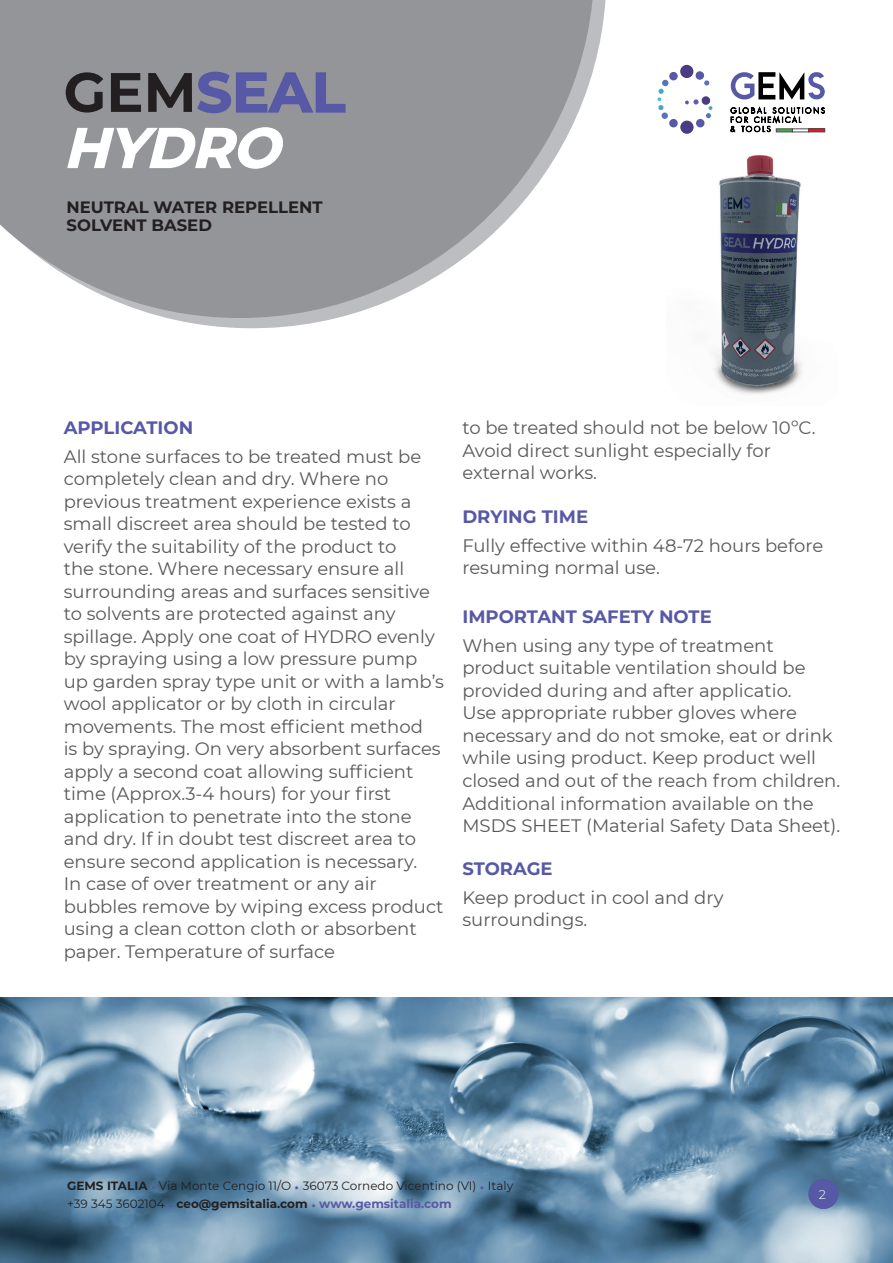
<style>
.page{position:relative;width:893px;height:1263px;background:#fff}
.page>*{position:absolute;margin:0;border:0;box-sizing:border-box;transform-origin:0 0}
.t1{font:italic 700 55.5px/55.5px "Montserrat";color:#fff}
.t2{font:18px/22.5px "Montserrat";color:#57585a}
.t3{font:700 18px "Montserrat";color:#5758a6}
.t4{font:700 16.5px/18px "Montserrat";color:#231f20}
.t5{font:300 12.6px "Montserrat";color:#fff}
.t6{font:12px/18px "Montserrat";color:#231f20}
.s1{font-style:normal;color:#231f20}
.s2{font-style:normal;color:#5758a6}
.s3{font-weight:700}
.s4{font-family:"Gotham Narrow";color:#5758a6}
.s5{font-weight:700;color:#5758a6}
</style>
<div class="page">
<img style="left:0;top:997px;width:893px;height:266px">
<svg style="left:167px;top:0;width:439px;height:329px"></svg>
<svg style="left:0;top:0;width:594px;height:318px;background:#a3a5a7"></svg>
<div style="left:680px;top:121px;width:13px;height:13px;background:#493b84;border-radius:50%"></div>
<div style="left:669px;top:119px;width:9px;height:8px;background:#5758a6;border-radius:50%"></div>
<div style="left:661px;top:113px;width:7px;height:6px;background:#5376bb;border-radius:50%"></div>
<div style="left:696px;top:119px;width:8px;height:8px;background:#5758a6;border-radius:50%"></div>
<div style="left:680px;top:65px;width:13px;height:13px;background:#493b84;border-radius:50%"></div>
<div style="left:696px;top:71px;width:8px;height:9px;background:#5758a6;border-radius:50%"></div>
<div style="left:702px;top:96px;width:8px;height:9px;background:#493b84;border-radius:50%"></div>
<svg style="left:704px;top:80px;width:5px;height:6px"></svg>
<div style="left:669px;top:72px;width:9px;height:8px;background:#5758a6;border-radius:50%"></div>
<svg style="left:657px;top:80px;width:11px;height:30px"></svg>
<svg style="left:706px;top:106px;width:6px;height:12px"></svg>
<svg style="left:685px;top:99px;width:14px;height:6px"></svg>
<svg style="left:730px;top:107px;width:95px;height:25px"></svg>
<svg style="left:730px;top:72px;width:95px;height:28px"></svg>
<div style="left:776px;top:129px;width:17px;height:3px;background:#40ae49;border:1px solid #4b4c4d"></div>
<hr style="left:792px;top:129px;width:17px;height:3px;background:#fff">
<div style="left:808px;top:129px;width:17px;height:3px;border:1px solid #4b4c4d"></div>
<div style="left:809px;top:1179px;width:29px;height:29px;background:#5758a6;border-radius:50%"></div>
<div style="left:808px;top:1179px;width:30px;height:30px;border:1px solid #5758a6;border-radius:50%"></div>
<img style="left:712px;top:155px;width:90px;height:240px">
<h1 class="t1" style="left:64px;top:62px;width:283px"><span class="s1">GEM</span><span class="s2">SEAL<br></span>HYDRO</h1>
<p class="t4" style="left:67px;top:197px;width:258px">NEUTRAL WATER REPELLENT<br>SOLVENT BASED</p>
<p class="t3" style="left:64px;top:415px;width:131px">APPLICATION</p>
<p class="t2" style="left:64px;top:444px;width:382px">All stone surfaces to be treated must be completely clean and dry. Where no previous treatment experience exists a small discreet area should be tested to verify the suitability of the product to<br>the stone. Where necessary ensure all surrounding areas and surfaces sensitive to solvents are protected against any spillage. Apply one coat of HYDRO evenly by spraying using a low pressure pump up garden spray type unit or with a lamb’s wool applicator or by cloth in circular movements. The most efficient method<br>is by spraying. On very absorbent surfaces apply a second coat allowing sufficient time (Approx.3-4 hours) for your first application to penetrate into the stone and dry. If in doubt test discreet area to ensure second application is necessary.<br>In case of over treatment or any air bubbles remove by wiping excess product using a clean cotton cloth or absorbent paper. Temperature of surface</p>
<p class="t2" style="left:462px;top:416px;width:355px">to be treated should not be below 10ºC.<br>Avoid direct sunlight especially for external works.</p>
<p class="t3" style="left:462px;top:504px;width:127px">DRYING TIME</p>
<p class="t2" style="left:462px;top:533px;width:362px">Fully effective within 48-72 hours before resuming normal use.</p>
<p class="t3" style="left:462px;top:604px;width:251px">IMPORTANT SAFETY NOTE</p>
<p class="t2" style="left:462px;top:634px;width:379px">When using any type of treatment product suitable ventilation should be provided during and after applicatio.<br>Use appropriate rubber gloves where necessary and do not smoke, eat or drink while using product. Keep product well closed and out of the reach from children.<br>Additional information available on the MSDS SHEET (Material Safety Data Sheet).</p>
<p class="t3" style="left:462px;top:856px;width:92px">STORAGE</p>
<p class="t2" style="left:462px;top:885px;width:263px">Keep product in cool and dry surroundings.</p>
<p class="t6" style="left:67px;top:1176px;width:447px"><span class="s3">GEMS ITALIA</span> <span class="s4">•</span> Via Monte Cengio 11/O <span class="s4">•</span> 36073 Cornedo Vicentino (VI) <span class="s4">•</span> Italy +39 345 3602104 <span class="s4">•</span> <span class="s3">ceo@gemsitalia.com</span> <span class="s4">•</span> <span class="s5">www.gemsitalia.com</span></p>
<p class="t5" style="left:819px;top:1185px;width:9px">2</p>
</div>
